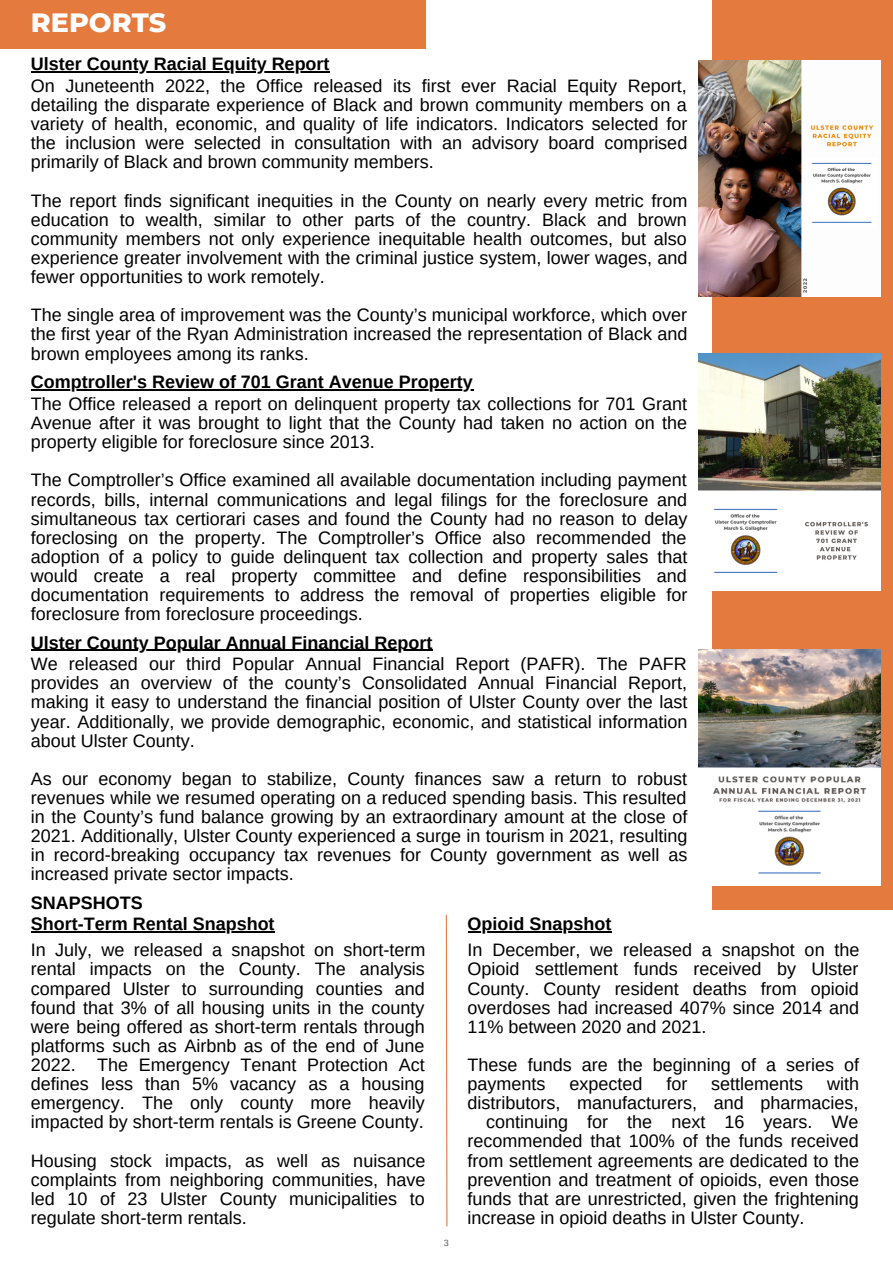
<style>
.page{position:relative;width:893px;height:1264px;background:#fff}
.page>*{position:absolute;margin:0;border:0;box-sizing:border-box;transform-origin:0 0}
.t1{font:800 27px "Montserrat";color:#fff}
.t2{font:18px/19px "Arimo";color:#000;text-align:justify}
.t3{font:700 18px/21.1px "Arimo";color:#000}
.t4{font:9px "Arimo";color:#625e5b}
</style>
<div class="page">
<div style="left:0;top:0;width:425px;height:49px;background:#e57a3e"></div>
<div style="left:711px;top:0;width:181px;height:909px;background:#e57a3e"></div>
<img style="left:698px;top:60px;width:182px;height:236px">
<img style="left:698px;top:354px;width:182px;height:236px">
<img style="left:698px;top:649px;width:182px;height:237px">
<hr style="left:31px;top:71px;width:299px;height:2px;background:#000">
<hr style="left:31px;top:389px;width:442px;height:1px;background:#000">
<hr style="left:31px;top:649px;width:402px;height:2px;background:#000">
<hr style="left:467px;top:931px;width:144px;height:1px;background:#000">
<hr style="left:31px;top:931px;width:244px;height:1px;background:#000">
<svg style="left:445px;top:914px;width:3px;height:313px"></svg>
<h1 class="t1" style="left:31px;top:6px;width:137px">REPORTS</h1>
<p class="t3" style="left:31px;top:53px;width:300px">Ulster County Racial Equity Report</p>
<p class="t2" style="left:31px;top:76px;width:658px">On Juneteenth 2022, the Office released its first ever Racial Equity Report, detailing the disparate experience of Black and brown community members on a variety of health, economic, and quality of life indicators. Indicators selected for the inclusion were selected in consultation with an advisory board comprised primarily of Black and brown community members.</p>
<p class="t2" style="left:31px;top:191px;width:658px">The report finds significant inequities in the County on nearly every metric from education to wealth, similar to other parts of the country. Black and brown community members not only experience inequitable health outcomes, but also experience greater involvement with the criminal justice system, lower wages, and fewer opportunities to work remotely.</p>
<p class="t2" style="left:31px;top:305px;width:658px">The single area of improvement was the County’s municipal workforce, which over the first year of the Ryan Administration increased the representation of Black and brown employees among its ranks.</p>
<p class="t3" style="left:31px;top:371px;width:443px">Comptroller's Review of 701 Grant Avenue Property</p>
<p class="t2" style="left:31px;top:394px;width:657px">The Office released a report on delinquent property tax collections for 701 Grant Avenue after it was brought to light that the County had taken no action on the property eligible for foreclosure since 2013.</p>
<p class="t2" style="left:31px;top:470px;width:658px">The Comptroller’s Office examined all available documentation including payment records, bills, internal communications and legal filings for the foreclosure and simultaneous tax certiorari cases and found the County had no reason to delay foreclosing on the property. The Comptroller’s Office also recommended the adoption of a policy to guide delinquent tax collection and property sales that would create a real property committee and define responsibilities and documentation requirements to address the removal of properties eligible for foreclosure from foreclosure proceedings.</p>
<p class="t3" style="left:31px;top:631px;width:403px">Ulster County Popular Annual Financial Report</p>
<p class="t2" style="left:31px;top:654px;width:658px">We released our third Popular Annual Financial Report (PAFR). The PAFR provides an overview of the county’s Consolidated Annual Financial Report, making it easy to understand the financial position of Ulster County over the last year. Additionally, we provide demographic, economic, and statistical information about Ulster County.</p>
<p class="t2" style="left:31px;top:769px;width:658px">As our economy began to stabilize, County finances saw a return to robust revenues while we resumed operating on a reduced spending basis. This resulted in the County’s fund balance growing by an extraordinary amount at the close of 2021. Additionally, Ulster County experienced a surge in tourism in 2021, resulting in record-breaking occupancy tax revenues for County government as well as increased private sector impacts.</p>
<p class="t3" style="left:31px;top:892px;width:245px">SNAPSHOTS<br>Short-Term Rental Snapshot</p>
<p class="t2" style="left:31px;top:940px;width:396px">In July, we released a snapshot on short-term rental impacts on the County. The analysis compared Ulster to surrounding counties and found that 3% of all housing units in the county were being offered as short-term rentals through platforms such as Airbnb as of the end of June 2022. The Emergency Tenant Protection Act defines less than 5% vacancy as a housing emergency. The only county more heavily impacted by short-term rentals is Greene County.</p>
<p class="t2" style="left:31px;top:1150px;width:396px">Housing stock impacts, as well as nuisance complaints from neighboring communities, have led 10 of 23 Ulster County municipalities to regulate short-term rentals.</p>
<p class="t4" style="left:444px;top:1238px;width:6px">3</p>
<p class="t3" style="left:467px;top:913px;width:145px">Opioid Snapshot</p>
<p class="t2" style="left:467px;top:940px;width:393px">In December, we released a snapshot on the Opioid settlement funds received by Ulster County. County resident deaths from opioid overdoses had increased 407% since 2014 and 11% between 2020 and 2021.</p>
<p class="t2" style="left:467px;top:1055px;width:393px">These funds are the beginning of a series of payments</p>
<p class="t2" style="left:569px;top:1074px;width:74px">expected</p>
<p class="t2" style="left:666px;top:1074px;width:22px">for</p>
<p class="t2" style="left:711px;top:1074px;width:93px">settlements</p>
<p class="t2" style="left:827px;top:1074px;width:33px">with</p>
<p class="t2" style="left:467px;top:1093px;width:392px">distributors, manufacturers, and pharmacies,</p>
<p class="t2" style="left:486px;top:1112px;width:374px">continuing for the next 16 years. We</p>
<p class="t2" style="left:467px;top:1131px;width:392px">recommended that 100% of the funds received</p>
<p class="t2" style="left:467px;top:1150px;width:393px">from settlement agreements are dedicated to the</p>
<p class="t2" style="left:467px;top:1169px;width:393px">prevention and treatment of opioids, even those</p>
<p class="t2" style="left:467px;top:1188px;width:392px">funds that are unrestricted, given the frightening</p>
<p class="t2" style="left:467px;top:1208px;width:338px">increase in opioid deaths in Ulster County.</p>
</div>
